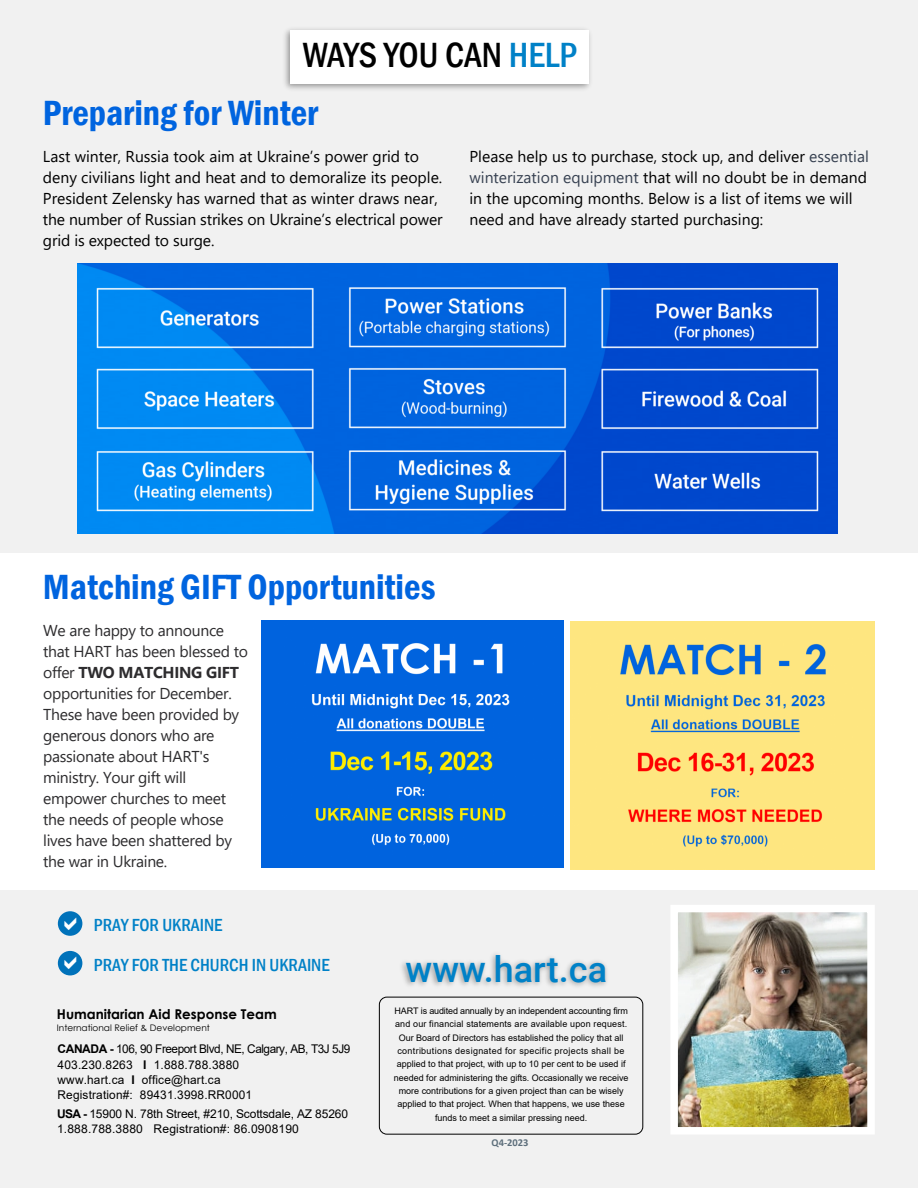
<style>
.page{position:relative;width:918px;height:1188px;background:#fff}
.page>*{position:absolute;margin:0;border:0;box-sizing:border-box;transform-origin:0 0}
.t1{font:600 condensed 36px "Franklin Gothic";color:#0064df}
.t2{font:500 condensed 36px "Franklin Gothic";color:#000}
.t3{font:500 36px "Roboto";color:#0081c7}
.t4{font:500 condensed 18px "Franklin Gothic";color:#0081c7}
.t5{font:15.75px/21px "Segoe UI";color:#000}
.t6{font:15.75px/21px "Segoe UI";letter-spacing:-.02em;color:#2d2c2e}
.t7{font:700 13.5px "Century Gothic";color:#000}
.t8{font:12px/15.5px "Arial";letter-spacing:.015em;color:#000}
.t9{font:12px/14.5px "Arial";letter-spacing:-.01em;color:#000}
.t10{font:700 10.5px "Calibri";color:rgb(46 69 86/.76)}
.t11{font:9px/13.4px "Arial";color:#000;text-align:center}
.t12{font:9px "Century Gothic";color:#000}
.s1{color:#0081c7}
.s2{color:#374151}
.s3{font-weight:700}
</style>
<div class="page">
<div style="left:0;top:0;width:918px;height:553px;background:#f1f1f1"></div>
<div style="left:0;top:890px;width:918px;height:298px;background:#f1f1f1"></div>
<div style="left:379px;top:997px;width:264px;height:138px;border:1px solid #000;border-radius:8px"></div>
<img style="left:378px;top:954px;width:252px;height:52px">
<div style="left:58px;top:951px;width:24px;height:24px;background:#0072ba;border-radius:50%"></div>
<img style="left:78px;top:264px;width:759px;height:270px">
<img style="left:571px;top:621px;width:304px;height:249px">
<img style="left:261px;top:621px;width:302px;height:247px">
<img style="left:679px;top:914px;width:187px;height:212px">
<div style="left:670px;top:905px;width:205px;height:230px;border:8px solid #fff"></div>
<img style="left:284px;top:28px;width:307px;height:62px">
<div style="left:290px;top:30px;width:299px;height:54px;background:#fff"></div>
<div style="left:58px;top:911px;width:24px;height:25px;background:#0072ba;border-radius:50%"></div>
<h1 class="t2" style="left:303px;top:42px;width:276px">WAYS YOU CAN <span class="s1">HELP</span></h1>
<h1 class="t1" style="left:43px;top:100px;width:277px">Preparing for Winter</h1>
<p class="t5" style="left:43px;top:148px;width:401px">Last winter, Russia took aim at Ukraine’s power grid to deny civilians light and heat and to demoralize its people.<br>President Zelensky has warned that as winter draws near, the number of Russian strikes on Ukraine’s electrical power grid is expected to surge.</p>
<h3 class="t5" style="left:470px;top:148px;width:401px">Please help us to purchase, stock up, and deliver <span class="s2">essential winterization equipment</span> that will no doubt be in demand in the upcoming months. Below is a list of items we will need and have already started purchasing:</h3>
<h1 class="t1" style="left:43px;top:574px;width:394px">Matching GIFT Opportunities</h1>
<p class="t6" style="left:43px;top:622px;width:206px">We are happy to announce that HART has been blessed to offer <span class="s3">TWO MATCHING GIFT </span>opportunities for December.<br>These have been provided by generous donors who are passionate about HART's ministry. Your gift will empower churches to meet the needs of people whose lives have been shattered by the war in Ukraine.</p>
<h2 class="t4" style="left:94px;top:919px;width:130px">PRAY FOR UKRAINE</h2>
<h2 class="t4" style="left:94px;top:958px;width:237px">PRAY FOR THE CHURCH IN UKRAINE</h2>
<h3 class="t7" style="left:57px;top:1009px;width:221px">Humanitarian Aid Response Team</h3>
<p class="t12" style="left:57px;top:1024px;width:155px">International Relief &amp; Development</p>
<h3 class="t8" style="left:58px;top:1042px;width:294px"><span class="s3">CANADA -</span> 106, 90 Freeport Blvd, NE, Calgary, AB, T3J 5J9<br>403.230.8263 <span class="s3">I</span> 1.888.788.3880<br>www.hart.ca <span class="s3">I</span> office@hart.ca<br>Registration#: 89431.3998.RR0001</h3>
<h3 class="t9" style="left:57px;top:1108px;width:293px"><span class="s3">USA -</span> 15900 N. 78th Street, #210, Scottsdale, AZ 85260<br>1.888.788.3880 Registration#: 86.0908190</h3>
<h1 class="t3" style="left:406px;top:955px;width:203px">www.hart.ca</h1>
<p class="t11" style="left:394px;top:1005px;width:236px">HART is audited annually by an independent accounting firm and our financial statements are available upon request.<br>Our Board of Directors has established the policy that all contributions designated for specific projects shall be applied to that project, with up to 10 per cent to be used if needed for administering the gifts. Occasionally we receive more contributions for a given project than can be wisely applied to that project. When that happens, we use these funds to meet a similar pressing need.</p>
<p class="t10" style="left:492px;top:1139px;width:39px">Q4-2023</p>
</div>
